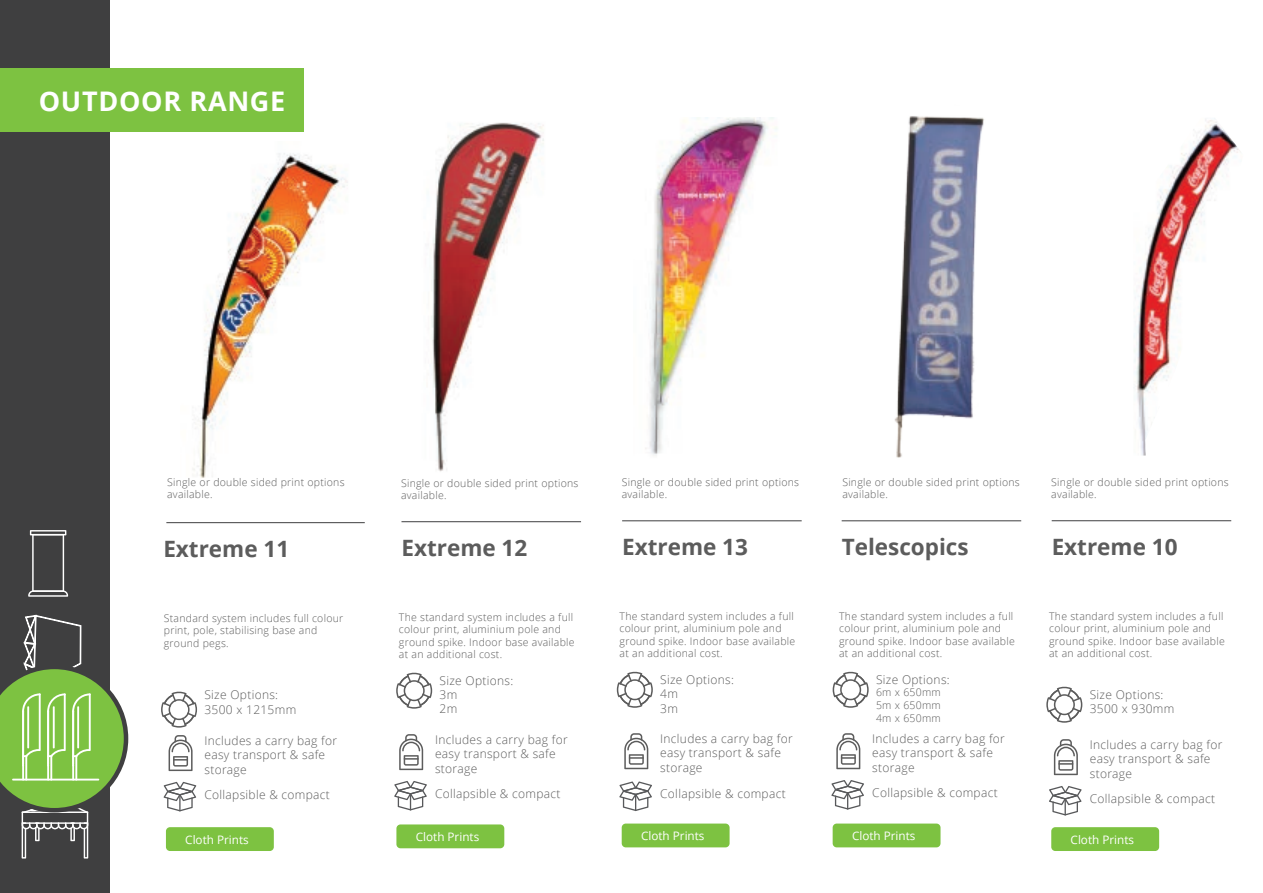
<style>
.page{position:relative;width:1263px;height:893px;background:#fff}
.page>*{position:absolute;margin:0;border:0;box-sizing:border-box;transform-origin:0 0}
.t1{font:700 27px "Open Sans";letter-spacing:.025em;color:#fff}
.t2{font:700 22.5px "Open Sans";color:#5c5c5c}
.t3{font:300 12px/14.4px "Open Sans";letter-spacing:.025em;color:#5c5c5c}
.t4{font:11.7px "Open Sans";color:#fff}
.t5{font:300 10.5px/12.6px "Open Sans";letter-spacing:.025em;color:#5c5c5c}
</style>
<div class="page">
<div style="left:0;top:0;width:109px;height:893px;background:#3f3f40"></div>
<div style="left:0;top:68px;width:304px;height:63px;background:#7dc241"></div>
<svg style="left:28px;top:530px;width:40px;height:67px"></svg>
<svg style="left:0;top:615px;width:128px;height:243px"></svg>
<hr style="left:27px;top:706px;width:2px;height:42px;background:#fff">
<hr style="left:53px;top:706px;width:2px;height:42px;background:#fff">
<hr style="left:77px;top:706px;width:2px;height:42px;background:#fff">
<img style="left:192px;top:153px;width:156px;height:325px">
<hr style="left:166px;top:522px;width:199px;height:1px;background:#3f3f40">
<svg style="left:169px;top:735px;width:24px;height:36px"></svg>
<svg style="left:164px;top:782px;width:32px;height:29px"></svg>
<svg style="left:161px;top:691px;width:36px;height:37px"></svg>
<hr style="left:1052px;top:520px;width:179px;height:1px;background:#3f3f40">
<svg style="left:1054px;top:739px;width:24px;height:36px"></svg>
<svg style="left:1049px;top:786px;width:32px;height:29px"></svg>
<svg style="left:1046px;top:686px;width:36px;height:37px"></svg>
<div style="left:166px;top:827px;width:108px;height:24px;background:#7dc241;border-radius:4px"></div>
<div style="left:1051px;top:827px;width:108px;height:24px;background:#7dc241;border-radius:4px"></div>
<img style="left:1134px;top:118px;width:106px;height:338px">
<img style="left:431px;top:122px;width:113px;height:350px">
<hr style="left:401px;top:521px;width:180px;height:1px;background:#3f3f40">
<svg style="left:396px;top:672px;width:36px;height:37px"></svg>
<svg style="left:399px;top:734px;width:24px;height:36px"></svg>
<svg style="left:394px;top:781px;width:33px;height:29px"></svg>
<div style="left:396px;top:824px;width:108px;height:24px;background:#7dc241;border-radius:4px"></div>
<hr style="left:622px;top:520px;width:180px;height:1px;background:#3f3f40">
<svg style="left:624px;top:733px;width:24px;height:36px"></svg>
<svg style="left:619px;top:781px;width:33px;height:30px"></svg>
<svg style="left:617px;top:671px;width:36px;height:37px"></svg>
<img style="left:645px;top:118px;width:132px;height:337px">
<div style="left:622px;top:823px;width:107px;height:24px;background:#7dc241;border-radius:4px"></div>
<svg style="left:833px;top:671px;width:36px;height:37px"></svg>
<hr style="left:842px;top:520px;width:179px;height:1px;background:#3f3f40">
<svg style="left:836px;top:733px;width:24px;height:36px"></svg>
<svg style="left:831px;top:780px;width:33px;height:29px"></svg>
<img style="left:894px;top:116px;width:90px;height:342px">
<div style="left:833px;top:823px;width:107px;height:24px;background:#7dc241;border-radius:4px"></div>
<h1 class="t1" style="left:39px;top:82px;width:248px">OUTDOOR RANGE</h1>
<p class="t5" style="left:167px;top:475px;width:179px">Single or double sided print options available.</p>
<p class="t5" style="left:401px;top:476px;width:179px">Single or double sided print options available.</p>
<p class="t5" style="left:622px;top:475px;width:179px">Single or double sided print options available.</p>
<p class="t5" style="left:842px;top:475px;width:179px">Single or double sided print options available.</p>
<p class="t5" style="left:1051px;top:475px;width:179px">Single or double sided print options available.</p>
<h2 class="t2" style="left:163px;top:533px;width:127px">Extreme 11</h2>
<h2 class="t2" style="left:401px;top:532px;width:127px">Extreme 12</h2>
<h2 class="t2" style="left:622px;top:531px;width:127px">Extreme 13</h2>
<h2 class="t2" style="left:842px;top:531px;width:129px">Telescopics</h2>
<h2 class="t2" style="left:1052px;top:531px;width:127px">Extreme 10</h2>
<p class="t5" style="left:164px;top:611px;width:181px">Standard system includes full colour print, pole, stabilising base and ground pegs.</p>
<p class="t3" style="left:204px;top:687px;width:93px">Size Options:<br>3500 x 1215mm</p>
<p class="t3" style="left:204px;top:733px;width:134px">Includes a carry bag for easy transport &amp; safe storage</p>
<p class="t3" style="left:204px;top:787px;width:127px">Collapsible &amp; compact</p>
<p class="t5" style="left:399px;top:610px;width:177px">The standard system includes a full colour print, aluminium pole and ground spike. Indoor base available at an additional cost.</p>
<p class="t3" style="left:440px;top:673px;width:75px">Size Options:<br>3m<br>2m</p>
<p class="t3" style="left:435px;top:732px;width:134px">Includes a carry bag for easy transport &amp; safe storage</p>
<p class="t3" style="left:435px;top:786px;width:127px">Collapsible &amp; compact</p>
<p class="t5" style="left:620px;top:609px;width:177px">The standard system includes a full colour print, aluminium pole and ground spike. Indoor base available at an additional cost.</p>
<p class="t3" style="left:660px;top:672px;width:75px">Size Options:<br>4m<br>3m</p>
<p class="t3" style="left:660px;top:731px;width:134px">Includes a carry bag for easy transport &amp; safe storage</p>
<p class="t3" style="left:660px;top:786px;width:127px">Collapsible &amp; compact</p>
<p class="t5" style="left:839px;top:609px;width:177px">The standard system includes a full colour print, aluminium pole and ground spike. Indoor base available at an additional cost.</p>
<p class="t3" style="left:876px;top:672px;width:75px">Size Options:</p>
<p class="t5" style="left:876px;top:686px;width:66px;text-align:justify">6m x 650mm 5m x 650mm 4m x 650mm</p>
<p class="t3" style="left:872px;top:731px;width:134px">Includes a carry bag for easy transport &amp; safe storage</p>
<p class="t3" style="left:872px;top:785px;width:127px">Collapsible &amp; compact</p>
<p class="t5" style="left:1049px;top:609px;width:177px">The standard system includes a full colour print, aluminium pole and ground spike. Indoor base available at an additional cost.</p>
<p class="t3" style="left:1090px;top:687px;width:86px">Size Options:<br>3500 x 930mm</p>
<p class="t3" style="left:1090px;top:737px;width:134px">Includes a carry bag for easy transport &amp; safe storage</p>
<p class="t3" style="left:1090px;top:791px;width:127px">Collapsible &amp; compact</p>
<p class="t4" style="left:641px;top:828px;width:65px">Cloth Prints</p>
<p class="t4" style="left:852px;top:828px;width:65px">Cloth Prints</p>
<p class="t4" style="left:416px;top:829px;width:65px">Cloth Prints</p>
<p class="t4" style="left:185px;top:831px;width:65px">Cloth Prints</p>
<p class="t4" style="left:1070px;top:831px;width:65px">Cloth Prints</p>
</div>
